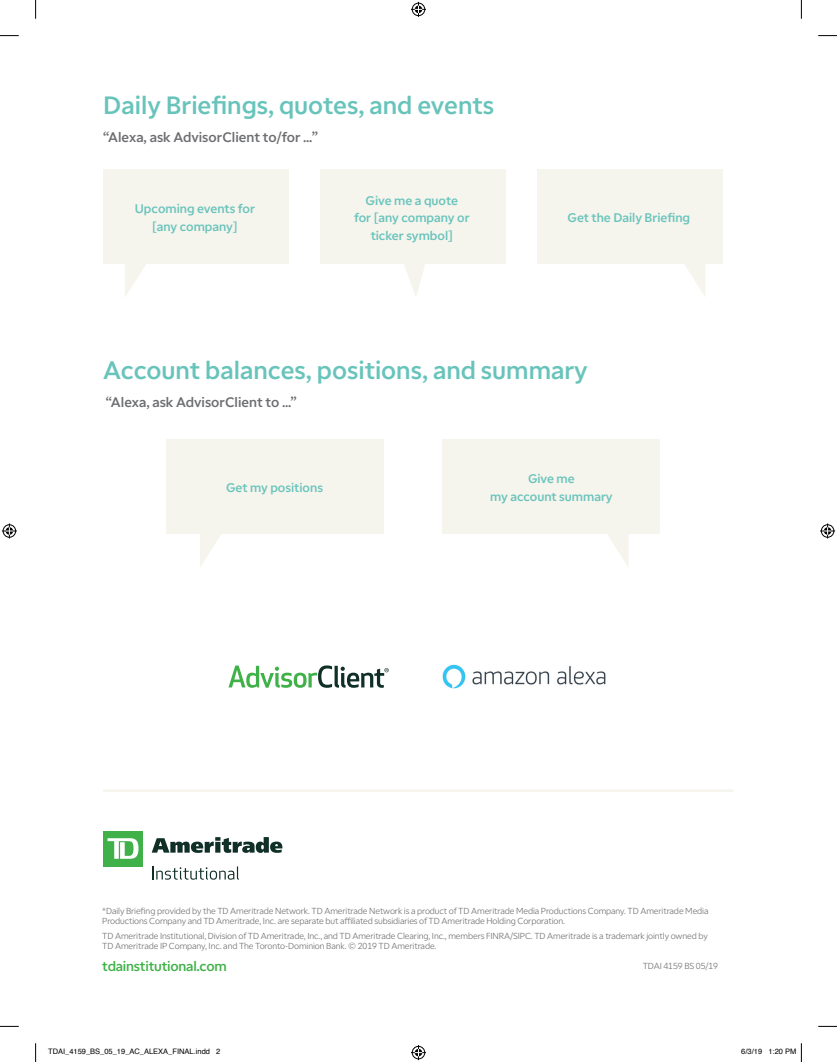
<style>
.page{position:relative;width:837px;height:1062px;background:#fff}
.page>*{position:absolute;margin:0;border:0;box-sizing:border-box;transform-origin:0 0}
.t1{font:25px "TD Ameritrade Med";color:#68c4bb}
.t2{font:13.75px "TD Ameritrade Med";color:#6c6d70}
.t3{font:13.75px "TD Ameritrade Med";letter-spacing:-.015em;color:#40b149}
.t4{font:12.5px/17.5px "TD Ameritrade Med";color:#68c4bb;text-align:center}
.t5{font:8.75px/10px "TD Ameritrade Lt";letter-spacing:-.01em;color:#6c6d70}
.t6{font:7.5px "Helvetica";color:#000}
</style>
<div class="page">
<svg style="left:228px;top:665px;width:160px;height:22px"></svg>
<img style="left:442px;top:664px;width:164px;height:24px">
<div style="left:103px;top:169px;width:185px;height:95px;background:#f5f4ed"></div>
<svg style="left:125px;top:264px;width:21px;height:33px"></svg>
<div style="left:537px;top:169px;width:185px;height:95px;background:#f5f4ed"></div>
<svg style="left:685px;top:264px;width:20px;height:32px"></svg>
<div style="left:320px;top:169px;width:185px;height:95px;background:#f5f4ed"></div>
<svg style="left:404px;top:264px;width:21px;height:32px"></svg>
<div style="left:442px;top:439px;width:217px;height:95px;background:#f5f4ed"></div>
<svg style="left:607px;top:534px;width:21px;height:32px"></svg>
<div style="left:166px;top:439px;width:217px;height:95px;background:#f5f4ed"></div>
<svg style="left:200px;top:534px;width:21px;height:33px"></svg>
<svg style="left:103px;top:831px;width:40px;height:35px"></svg>
<svg style="left:152px;top:866px;width:87px;height:13px"></svg>
<svg style="left:152px;top:837px;width:130px;height:15px"></svg>
<hr style="left:103px;top:789px;width:630px;height:2px;background:#f5f4ed">
<svg style="left:0;top:35px;width:19px;height:1px"></svg>
<svg style="left:818px;top:35px;width:18px;height:1px"></svg>
<svg style="left:0;top:1025px;width:19px;height:1px"></svg>
<svg style="left:818px;top:1025px;width:18px;height:1px"></svg>
<svg style="left:35px;top:0;width:1px;height:19px"></svg>
<svg style="left:35px;top:1043px;width:1px;height:18px"></svg>
<svg style="left:800px;top:0;width:1px;height:19px"></svg>
<svg style="left:411px;top:2px;width:15px;height:15px"></svg>
<svg style="left:411px;top:1045px;width:15px;height:14px"></svg>
<svg style="left:2px;top:523px;width:15px;height:15px"></svg>
<svg style="left:820px;top:523px;width:14px;height:15px"></svg>
<svg style="left:800px;top:1043px;width:1px;height:18px"></svg>
<h1 class="t1" style="left:103px;top:87px;width:392px">Daily Briefings, quotes, and events</h1>
<h2 class="t2" style="left:103px;top:128px;width:216px">“Alexa, ask AdvisorClient to/for …”</h2>
<h3 class="t4" style="left:354px;top:191px;width:117px">Give me a quote<br>for [any company or ticker symbol]</h3>
<h3 class="t4" style="left:135px;top:199px;width:122px">Upcoming events for [any company]</h3>
<h3 class="t4" style="left:567px;top:208px;width:124px">Get the Daily Briefing</h3>
<h1 class="t1" style="left:103px;top:352px;width:486px">Account balances, positions, and summary</h1>
<h2 class="t2" style="left:106px;top:393px;width:192px">“Alexa, ask AdvisorClient to …”</h2>
<h3 class="t4" style="left:226px;top:478px;width:98px">Get my positions</h3>
<h3 class="t4" style="left:490px;top:469px;width:124px">Give me<br>my account summary</h3>
<p class="t5" style="left:102px;top:904px;width:607px">*Daily Briefing provided by the TD Ameritrade Network. TD Ameritrade Network is a product of TD Ameritrade Media Productions Company. TD Ameritrade Media<br>Productions Company and TD Ameritrade, Inc. are separate but affiliated subsidiaries of TD Ameritrade Holding Corporation.</p>
<p class="t5" style="left:102px;top:930px;width:606px">TD Ameritrade Institutional, Division of TD Ameritrade, Inc., and TD Ameritrade Clearing, Inc., members FINRA/SIPC. TD Ameritrade is a trademark jointly owned by<br>TD Ameritrade IP Company, Inc. and The Toronto-Dominion Bank. © 2019 TD Ameritrade.</p>
<p class="t5" style="left:642px;top:960px;width:77px">TDAI 4159 BS 05/19</p>
<h2 class="t3" style="left:102px;top:955px;width:126px">tdainstitutional.com</h2>
<p class="t6" style="left:48px;top:1045px;width:174px">TDAI_4159_BS_05_19_AC_ALEXA_FINAL.indd 2</p>
<p class="t6" style="left:741px;top:1045px;width:57px">6/3/19 1:20 PM</p>
</div>
